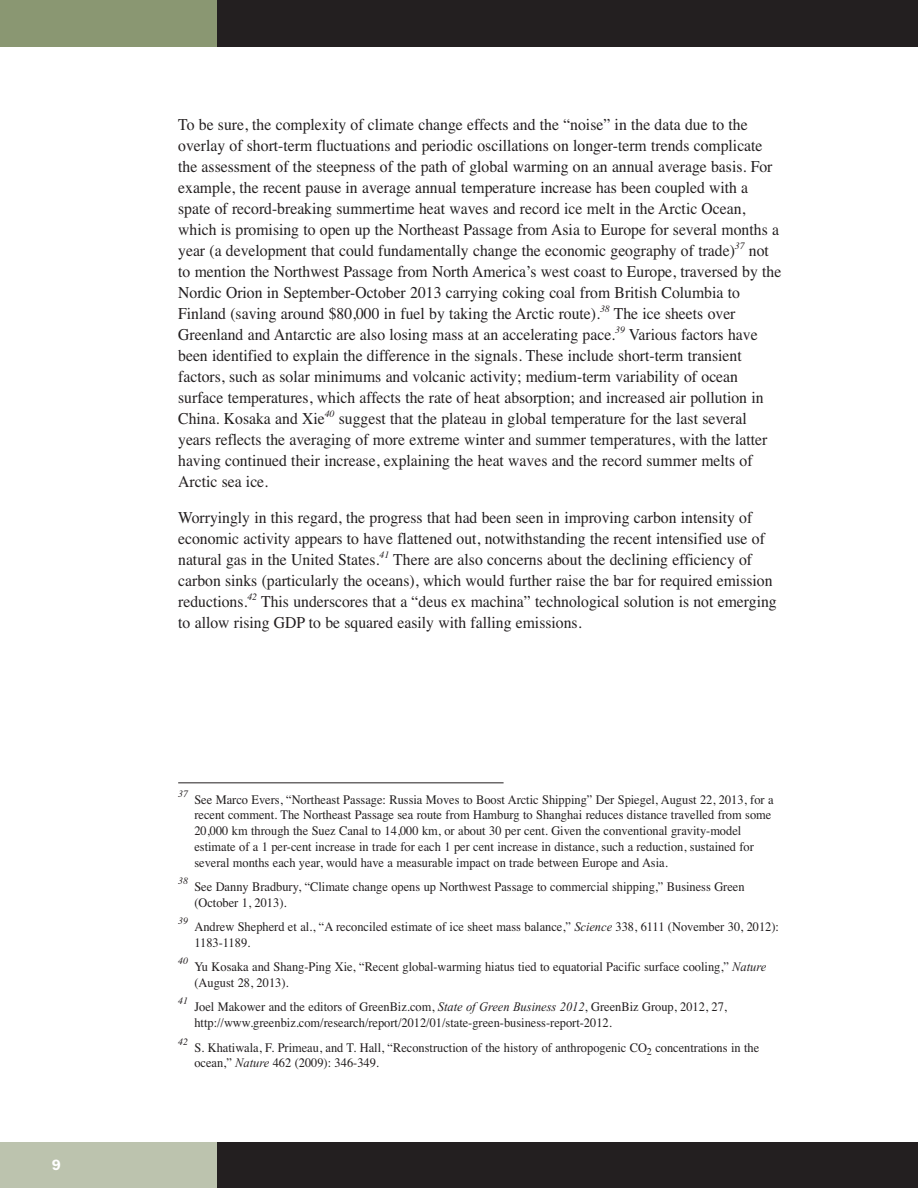
<style>
.page{position:relative;width:918px;height:1188px;background:#fff}
.page>*{position:absolute;margin:0;border:0;box-sizing:border-box;transform-origin:0 0}
.t1{font:16.5px/21px "Times";color:#231f20;scale:.95 1}
.t2{font:600 15px "Franklin Gothic";color:#fff}
.t3{font:13.05px/15.8px "Times";color:#231f20;scale:.95 1}
.t4{font:italic 9.75px "Times";color:#231f20}
.s1{font-family:"Times New Roman";font-style:italic}
</style>
<div class="page">
<hr style="left:178px;top:783px;width:326px;height:1px;background:#231f20">
<div style="left:217px;top:1143px;width:701px;height:45px;background:#231f20"></div>
<div style="left:0;top:1143px;width:217px;height:45px;background:#bcc3ae"></div>
<div style="left:217px;top:0;width:701px;height:47px;background:#231f20"></div>
<div style="left:0;top:0;width:217px;height:47px;background:#8a9772"></div>
<p class="t2" style="left:52px;top:1160px;width:10px">9</p>
<p class="t1" style="left:178px;top:116px;width:636px">To be sure, the complexity of climate change effects and the “noise” in the data due to the overlay of short-term fluctuations and periodic oscillations on longer-term trends complicate the assessment of the steepness of the path of global warming on an annual average basis. For example, the recent pause in average annual temperature increase has been coupled with a spate of record-breaking summertime heat waves and record ice melt in the Arctic Ocean, which is promising to open up the Northeast Passage from Asia to Europe for several months a year (a development that could fundamentally change the economic geography of trade)<sup>37</sup> not to mention the Northwest Passage from North America’s west coast to Europe, traversed by the Nordic Orion in September-October 2013 carrying coking coal from British Columbia to Finland (saving around $80,000 in fuel by taking the Arctic route).<sup>38</sup> The ice sheets over Greenland and Antarctic are also losing mass at an accelerating pace.<sup>39</sup> Various factors have been identified to explain the difference in the signals. These include short-term transient factors, such as solar minimums and volcanic activity; medium-term variability of ocean surface temperatures, which affects the rate of heat absorption; and increased air pollution in China. Kosaka and Xie<sup>40</sup> suggest that the plateau in global temperature for the last several years reflects the averaging of more extreme winter and summer temperatures, with the latter having continued their increase, explaining the heat waves and the record summer melts of Arctic sea ice.</p>
<p class="t1" style="left:178px;top:509px;width:632px">Worryingly in this regard, the progress that had been seen in improving carbon intensity of economic activity appears to have flattened out, notwithstanding the recent intensified use of natural gas in the United States.<sup>41</sup> There are also concerns about the declining efficiency of carbon sinks (particularly the oceans), which would further raise the bar for required emission reductions.<sup>42</sup> This underscores that a “deus ex machina” technological solution is not emerging to allow rising GDP to be squared easily with falling emissions.</p>
<p class="t4" style="left:178px;top:790px;width:11px">37</p>
<p class="t3" style="left:194px;top:793px;width:611px">See Marco Evers, “Northeast Passage: Russia Moves to Boost Arctic Shipping” Der Spiegel, August 22, 2013, for a recent comment. The Northeast Passage sea route from Hamburg to Shanghai reduces distance travelled from some 20,000 km through the Suez Canal to 14,000 km, or about 30 per cent. Given the conventional gravity-model estimate of a 1 per-cent increase in trade for each 1 per cent increase in distance, such a reduction, sustained for several months each year, would have a measurable impact on trade between Europe and Asia.</p>
<p class="t4" style="left:178px;top:877px;width:11px">38</p>
<p class="t3" style="left:194px;top:880px;width:581px">See Danny Bradbury, “Climate change opens up Northwest Passage to commercial shipping,” Business Green (October 1, 2013).</p>
<p class="t4" style="left:178px;top:917px;width:11px">39</p>
<p class="t3" style="left:194px;top:920px;width:617px">Andrew Shepherd et al., “A reconciled estimate of ice sheet mass balance,” <span class="s1">Science</span> 338, 6111 (November 30, 2012):<br>1183-1189.</p>
<p class="t4" style="left:178px;top:957px;width:11px">40</p>
<p class="t3" style="left:194px;top:960px;width:603px">Yu Kosaka and Shang-Ping Xie, “Recent global-warming hiatus tied to equatorial Pacific surface cooling,” <span class="s1">Nature </span>(August 28, 2013).</p>
<p class="t4" style="left:178px;top:998px;width:11px">41</p>
<p class="t3" style="left:194px;top:1000px;width:562px">Joel Makower and the editors of GreenBiz.com, <span class="s1">State of Green Business 2012</span>, GreenBiz Group, 2012, 27, http://www.greenbiz.com/research/report/2012/01/state-green-business-report-2012.</p>
<p class="t4" style="left:178px;top:1038px;width:11px">42</p>
<p class="t3" style="left:194px;top:1040px;width:596px">S. Khatiwala, F. Primeau, and T. Hall, “Reconstruction of the history of anthropogenic CO<sub>2</sub> concentrations in the ocean,” <span class="s1">Nature</span> 462 (2009): 346-349.</p>
</div>
